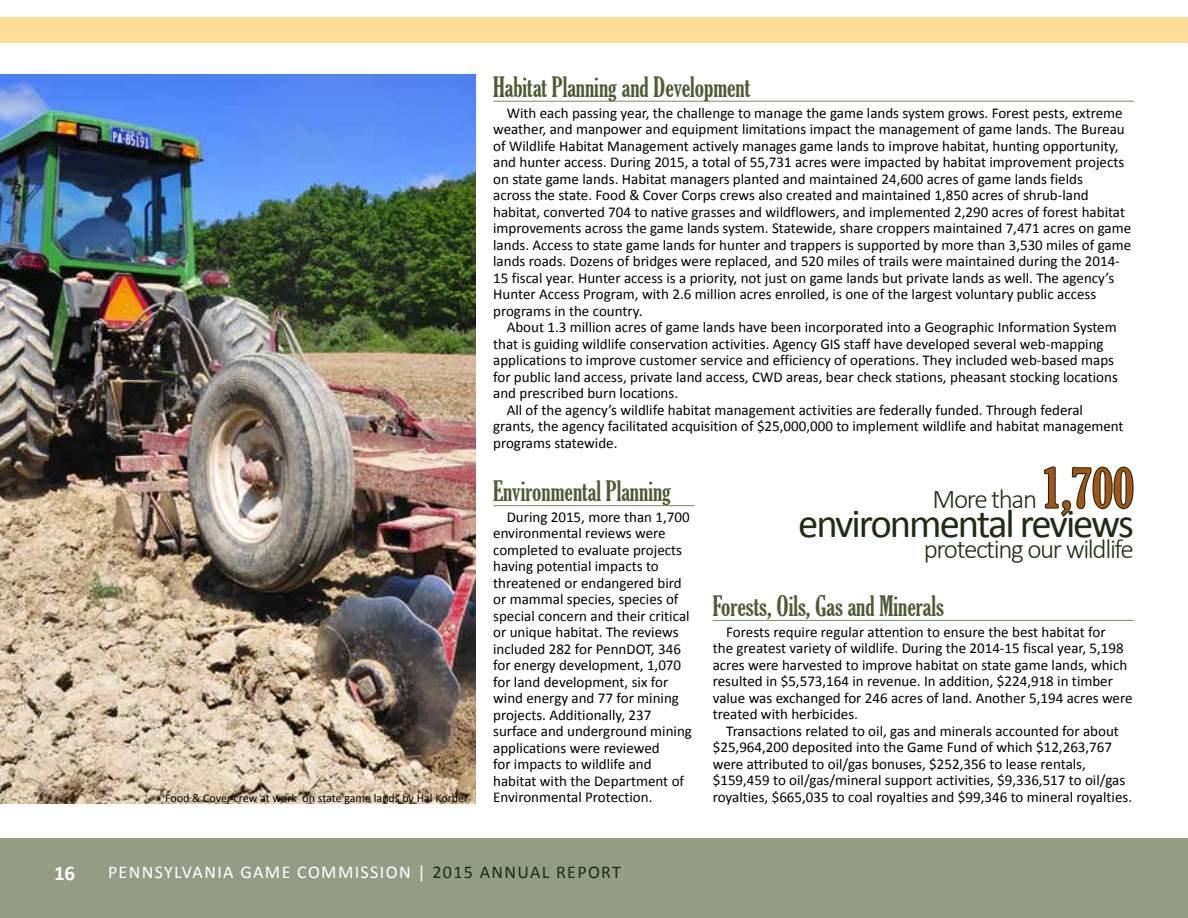
<style>
.page{position:relative;width:1188px;height:918px;background:#fff}
.page>*{position:absolute;margin:0;border:0;box-sizing:border-box;transform-origin:0 0}
.t1{font:40.8px "Calibri";letter-spacing:-.05em;color:#1f2d16}
.t2{font:300 27.15px "Calibri";letter-spacing:-.05em;color:#1f2d16}
.t3{font:extra-condensed 27px "Gloucester";color:#4f5b34}
.t4{font:700 21px "Calibri";color:#fff}
.t5{font:18px "Calibri";letter-spacing:.075em;color:#fff}
.t6{font:15px/16.5px "Calibri";color:#000}
.t7{font:12px "Calibri";color:#000}
.s1{font-family:"Gloucester";font-weight:400;font-stretch:extra-condensed;font-size:54.3px;color:#a45514}
.s2{color:#1f2d16}
</style>
<div class="page">
<div style="left:0;top:838px;width:1188px;height:80px;background:#959c85"></div>
<div style="left:0;top:17px;width:1188px;height:25px;background:#fbdd97"></div>
<hr style="left:493px;top:101px;width:641px;height:1px;background:#828869">
<hr style="left:493px;top:505px;width:202px;height:1px;background:#828869">
<hr style="left:713px;top:620px;width:421px;height:1px;background:#828869">
<img style="left:0;top:74px;width:475px;height:729px">
<svg style="left:1043px;top:466px;width:91px;height:51px"></svg>
<h3 class="t3" style="left:493px;top:71px;width:259px">Habitat Planning and Development</h3>
<p class="t6" style="left:493px;top:104px;width:639px;text-indent:14px">With each passing year, the challenge to manage the game lands system grows. Forest pests, extreme weather, and manpower and equipment limitations impact the management of game lands. The Bureau of Wildlife Habitat Management actively manages game lands to improve habitat, hunting opportunity, and hunter access. During 2015, a total of 55,731 acres were impacted by habitat improvement projects on state game lands. Habitat managers planted and maintained 24,600 acres of game lands fields<br>across the state. Food &amp; Cover Corps crews also created and maintained 1,850 acres of shrub-land habitat, converted 704 to native grasses and wildflowers, and implemented 2,290 acres of forest habitat improvements across the game lands system. Statewide, share croppers maintained 7,471 acres on game lands. Access to state game lands for hunter and trappers is supported by more than 3,530 miles of game lands roads. Dozens of bridges were replaced, and 520 miles of trails were maintained during the 2014- 15 fiscal year. Hunter access is a priority, not just on game lands but private lands as well. The agency’s Hunter Access Program, with 2.6 million acres enrolled, is one of the largest voluntary public access programs in the country.</p>
<p class="t6" style="left:507px;top:318px;width:612px">About 1.3 million acres of game lands have been incorporated into a Geographic Information System</p>
<p class="t6" style="left:493px;top:335px;width:612px">that is guiding wildlife conservation activities. Agency GIS staff have developed several web-mapping</p>
<p class="t6" style="left:493px;top:351px;width:622px">applications to improve customer service and efficiency of operations. They included web-based maps</p>
<p class="t6" style="left:493px;top:368px;width:626px">for public land access, private land access, CWD areas, bear check stations, pheasant stocking locations</p>
<p class="t6" style="left:493px;top:384px;width:186px">and prescribed burn locations.</p>
<p class="t6" style="left:507px;top:401px;width:578px">All of the agency’s wildlife habitat management activities are federally funded. Through federal</p>
<p class="t6" style="left:493px;top:417px;width:632px">grants, the agency facilitated acquisition of $25,000,000 to implement wildlife and habitat management</p>
<p class="t6" style="left:493px;top:434px;width:126px">programs statewide.</p>
<h3 class="t3" style="left:493px;top:476px;width:180px">Environmental Planning</h3>
<p class="t6" style="left:493px;top:508px;width:200px;text-indent:14px">During 2015, more than 1,700 environmental reviews were completed to evaluate projects having potential impacts to threatened or endangered bird or mammal species, species of special concern and their critical or unique habitat. The reviews included 282 for PennDOT, 346 for energy development, 1,070 for land development, six for wind energy and 77 for mining projects. Additionally, 237 surface and underground mining applications were reviewed<br>for impacts to wildlife and habitat with the Department of<br>Environmental Protection.</p>
<h2 class="t2" style="left:932px;top:482px;width:203px">More than <span class="s1">1,700</span></h2>
<h1 class="t1" style="left:798px;top:498px;width:337px">environmental reviews</h1>
<h2 class="t2" style="left:924px;top:532px;width:212px">protecting our wildlife</h2>
<h3 class="t3" style="left:713px;top:590px;width:233px">Forests, Oils, Gas and Minerals</h3>
<p class="t6" style="left:713px;top:623px;width:421px;text-indent:14px">Forests require regular attention to ensure the best habitat for<br>the greatest variety of wildlife. During the 2014-15 fiscal year, 5,198 acres were harvested to improve habitat on state game lands, which resulted in $5,573,164 in revenue. In addition, $224,918 in timber value was exchanged for 246 acres of land. Another 5,194 acres were treated with herbicides.</p>
<p class="t6" style="left:713px;top:722px;width:414px;text-indent:14px">Transactions related to oil, gas and minerals accounted for about $25,964,200 deposited into the Game Fund of which $12,263,767 were attributed to oil/gas bonuses, $252,356 to lease rentals, $159,459 to oil/gas/mineral support activities, $9,336,517 to oil/gas</p>
<p class="t7" style="left:165px;top:790px;width:305px">Food &amp; Cover crew at work on state game lands by Hal Korber</p>
<p class="t6" style="left:713px;top:788px;width:421px">royalties, $665,035 to coal royalties and $99,346 to mineral royalties.</p>
<h3 class="t4" style="left:54px;top:860px;width:23px">16</h3>
<p class="t5" style="left:108px;top:860px;width:514px">PENNSYLVANIA GAME COMMISSION | <span class="s2">2015 ANNUAL REPORT</span></p>
</div>
